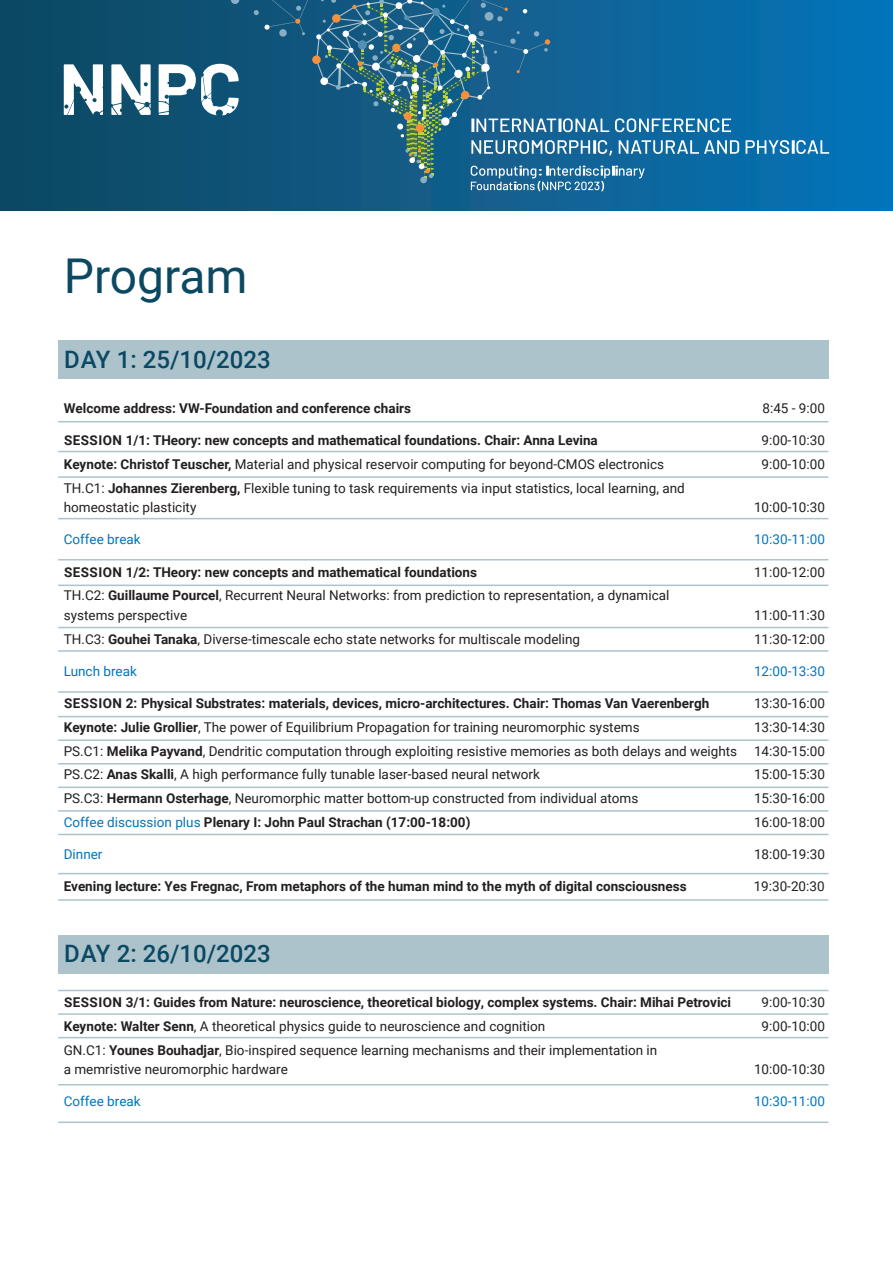
<style>
.page{position:relative;width:893px;height:1263px;background:#fff}
.page>*{position:absolute;margin:0;border:0;box-sizing:border-box;transform-origin:0 0}
.t1{font:48px "Roboto";color:#0b4862}
.t2{font:500 24px "Roboto";color:#0b4862}
.t3{font:13.5px/19.5px "Roboto";color:#231f20}
.t4{font:700 13.5px "Roboto";color:#231f20}
.t5{font:13.5px "Roboto";color:#0075bd}
.s1{font-weight:700}
.s2{font-weight:400;color:#0075bd}
</style>
<div class="page">
<div style="left:58px;top:340px;width:770px;height:39px;background:#acc3cc"></div>
<div style="left:58px;top:935px;width:770px;height:39px;background:#acc3cc"></div>
<div style="left:0;top:0;width:893px;height:210px;background:linear-gradient(to right,#11475f,#0a73b8)"></div>
<svg style="left:231px;top:0;width:8px;height:4px"></svg>
<div style="left:312px;top:55px;width:9px;height:9px;background:#f6903f;border-radius:50%"></div>
<svg style="left:254px;top:0;width:54px;height:35px"></svg>
<svg style="left:746px;top:140px;width:43px;height:14px"></svg>
<hr style="left:792px;top:140px;width:3px;height:14px;background:#fff">
<svg style="left:796px;top:140px;width:33px;height:14px"></svg>
<svg style="left:316px;top:0;width:423px;height:191px"></svg>
<hr style="left:58px;top:421px;width:770px;height:1px;background:#acc3cc">
<hr style="left:58px;top:451px;width:770px;height:1px;background:#acc3cc">
<hr style="left:58px;top:476px;width:770px;height:2px;background:#acc3cc">
<hr style="left:58px;top:518px;width:770px;height:1px;background:#acc3cc">
<hr style="left:58px;top:559px;width:770px;height:1px;background:#acc3cc">
<hr style="left:58px;top:585px;width:770px;height:1px;background:#acc3cc">
<hr style="left:58px;top:627px;width:770px;height:1px;background:#acc3cc">
<hr style="left:58px;top:650px;width:770px;height:2px;background:#acc3cc">
<hr style="left:58px;top:691px;width:770px;height:2px;background:#acc3cc">
<hr style="left:58px;top:716px;width:770px;height:1px;background:#acc3cc">
<hr style="left:58px;top:739px;width:770px;height:2px;background:#acc3cc">
<hr style="left:58px;top:763px;width:770px;height:1px;background:#acc3cc">
<hr style="left:58px;top:786px;width:770px;height:2px;background:#acc3cc">
<hr style="left:58px;top:810px;width:770px;height:2px;background:#acc3cc">
<hr style="left:58px;top:834px;width:770px;height:1px;background:#acc3cc">
<hr style="left:58px;top:873px;width:770px;height:1px;background:#acc3cc">
<hr style="left:58px;top:899px;width:770px;height:2px;background:#acc3cc">
<hr style="left:58px;top:990px;width:770px;height:1px;background:#acc3cc">
<hr style="left:58px;top:1013px;width:770px;height:2px;background:#acc3cc">
<hr style="left:58px;top:1037px;width:770px;height:1px;background:#acc3cc">
<hr style="left:58px;top:1084px;width:770px;height:1px;background:#acc3cc">
<hr style="left:58px;top:1121px;width:770px;height:2px;background:#acc3cc">
<svg style="left:64px;top:64px;width:39px;height:51px"></svg>
<svg style="left:111px;top:64px;width:40px;height:51px"></svg>
<svg style="left:159px;top:64px;width:80px;height:51px"></svg>
<p class="t1" style="left:64px;top:243px;width:185px">Program</p>
<p class="t2" style="left:64px;top:342px;width:208px">DAY 1: 25/10/2023</p>
<p class="t4" style="left:64px;top:399px;width:349px">Welcome address: VW-Foundation and conference chairs</p>
<p class="t3" style="left:762px;top:398px;width:64px">8:45 - 9:00</p>
<p class="t4" style="left:64px;top:431px;width:535px">SESSION 1/1: THeory: new concepts and mathematical foundations. Chair: Anna Levina</p>
<p class="t3" style="left:762px;top:430px;width:65px">9:00-10:30</p>
<p class="t3" style="left:64px;top:454px;width:602px"><span class="s1">Keynote: Christof Teuscher,</span> Material and physical reservoir computing for beyond-CMOS electronics</p>
<p class="t3" style="left:762px;top:454px;width:65px">9:00-10:00</p>
<p class="t3" style="left:64px;top:478px;width:622px">TH.C1: <span class="s1">Johannes Zierenberg,</span> Flexible tuning to task requirements via input statistics, local learning, and homeostatic plasticity</p>
<p class="t3" style="left:754px;top:497px;width:72px">10:00-10:30</p>
<p class="t5" style="left:64px;top:530px;width:78px">Coffee break</p>
<p class="t5" style="left:754px;top:530px;width:72px">10:30-11:00</p>
<p class="t4" style="left:64px;top:562px;width:414px">SESSION 1/2: THeory: new concepts and mathematical foundations</p>
<p class="t3" style="left:754px;top:562px;width:72px">11:00-12:00</p>
<p class="t3" style="left:64px;top:585px;width:607px">TH.C2: <span class="s1">Guillaume Pourcel</span>, Recurrent Neural Networks: from prediction to representation, a dynamical systems perspective</p>
<p class="t3" style="left:754px;top:605px;width:72px">11:00-11:30</p>
<p class="t3" style="left:64px;top:629px;width:518px">TH.C3: <span class="s1">Gouhei Tanaka</span>, Diverse-timescale echo state networks for multiscale modeling</p>
<p class="t3" style="left:754px;top:629px;width:72px">11:30-12:00</p>
<p class="t5" style="left:64px;top:662px;width:75px">Lunch break</p>
<p class="t5" style="left:754px;top:662px;width:72px">12:00-13:30</p>
<p class="t4" style="left:64px;top:694px;width:647px">SESSION 2: Physical Substrates: materials, devices, micro-architectures. Chair: Thomas Van Vaerenbergh</p>
<p class="t3" style="left:754px;top:693px;width:72px">13:30-16:00</p>
<p class="t3" style="left:64px;top:717px;width:577px"><span class="s1">Keynote: Julie Grollier</span>, The power of Equilibrium Propagation for training neuromorphic systems</p>
<p class="t3" style="left:754px;top:717px;width:72px">13:30-14:30</p>
<p class="t3" style="left:64px;top:741px;width:763px">PS.C1: <span class="s1">Melika Payvand</span>, Dendritic computation through exploiting resistive memories as both delays and weights 14:30-15:00</p>
<p class="t3" style="left:64px;top:764px;width:478px">PS.C2: <span class="s1">Anas Skalli</span>, A high performance fully tunable laser-based neural network</p>
<p class="t3" style="left:754px;top:764px;width:72px">15:00-15:30</p>
<p class="t3" style="left:64px;top:788px;width:576px">PS.C3: <span class="s1">Hermann Osterhage</span>, Neuromorphic matter bottom-up constructed from individual atoms</p>
<p class="t3" style="left:754px;top:788px;width:72px">15:30-16:00</p>
<p class="t4" style="left:64px;top:813px;width:408px"><span class="s2">Coffee discussion plus</span> Plenary I: John Paul Strachan (17:00-18:00)</p>
<p class="t3" style="left:754px;top:812px;width:72px">16:00-18:00</p>
<p class="t5" style="left:64px;top:845px;width:40px">Dinner</p>
<p class="t3" style="left:754px;top:844px;width:72px">18:00-19:30</p>
<p class="t4" style="left:64px;top:877px;width:624px">Evening lecture: Yes Fregnac, From metaphors of the human mind to the myth of digital consciousness</p>
<p class="t3" style="left:754px;top:876px;width:72px">19:30-20:30</p>
<p class="t2" style="left:64px;top:937px;width:208px">DAY 2: 26/10/2023</p>
<p class="t4" style="left:64px;top:993px;width:669px">SESSION 3/1: Guides from Nature: neuroscience, theoretical biology, complex systems. Chair: Mihai Petrovici</p>
<p class="t3" style="left:762px;top:992px;width:65px">9:00-10:30</p>
<p class="t3" style="left:64px;top:1016px;width:483px"><span class="s1">Keynote: Walter Senn</span>, A theoretical physics guide to neuroscience and cognition</p>
<p class="t3" style="left:762px;top:1016px;width:65px">9:00-10:00</p>
<p class="t3" style="left:64px;top:1039px;width:595px">GN.C1: <span class="s1">Younes Bouhadjar</span>, Bio-inspired sequence learning mechanisms and their implementation in a memristive neuromorphic hardware</p>
<p class="t3" style="left:754px;top:1059px;width:72px">10:00-10:30</p>
<p class="t5" style="left:64px;top:1092px;width:78px">Coffee break</p>
<p class="t5" style="left:754px;top:1092px;width:72px">10:30-11:00</p>
</div>
